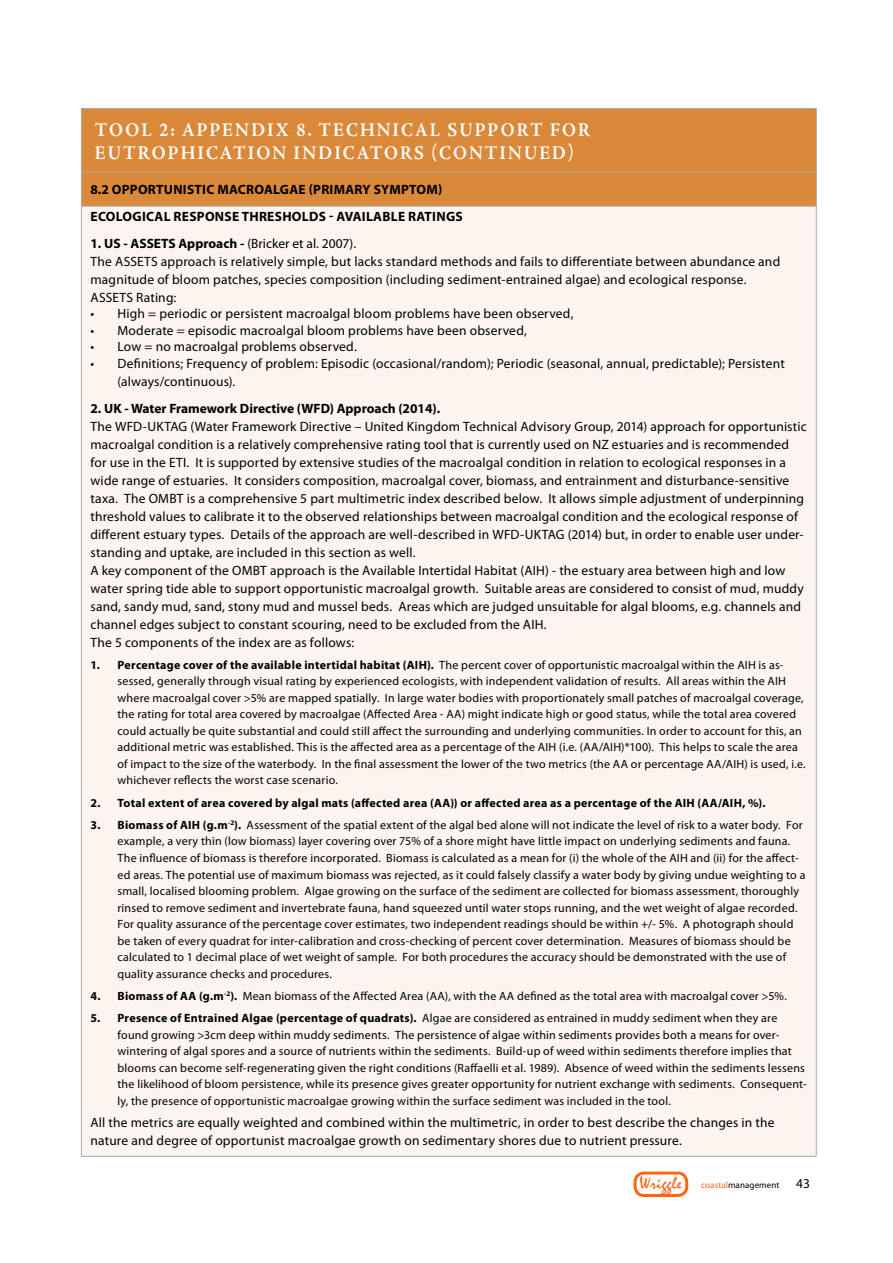
<style>
.page{position:relative;width:893px;height:1263px;background:#fff}
.page>*{position:absolute;margin:0;border:0;box-sizing:border-box;transform-origin:0 0}
.t1{font:700 19.5px/23.4px "Adobe Jenson Pro";letter-spacing:.12em;color:#fff;scale:.9 1}
.t2{font:13.5px/18px "Myriad Pro";letter-spacing:.015em;color:#000}
.t3{font:700 13.5px "Myriad Pro";color:#000}
.t4{font:12px/16.5px "Myriad Pro";letter-spacing:.02em;color:#000}
.t5{font:700 12px "Myriad Pro";letter-spacing:.025em;color:#000}
.t6{font:9px "Myriad Pro";letter-spacing:.01em;color:#000}
.s1{font-weight:700}
.s2{font-family:"Mistral";font-size:18px;color:#ff6514}
.s3{color:#ff6514}
.s4{font-size:13.5px}
</style>
<div class="page">
<div style="left:634px;top:1171px;width:54px;height:26px;border:3px solid #ff6514;border-radius:9px"></div>
<div style="left:82px;top:109px;width:734px;height:97px;background:#da893b"></div>
<div style="left:81px;top:206px;width:735px;height:950px;background:#fcf5ef"></div>
<hr style="left:81px;top:108px;width:736px;height:1px;background:#a7a9ac">
<hr style="left:81px;top:109px;width:1px;height:63px;background:#a7a9ac">
<hr style="left:816px;top:109px;width:1px;height:63px;background:#a7a9ac">
<hr style="left:81px;top:172px;width:736px;height:1px;background:#a7a9ac">
<hr style="left:81px;top:173px;width:1px;height:33px;background:#a7a9ac">
<hr style="left:816px;top:173px;width:1px;height:33px;background:#a7a9ac">
<hr style="left:81px;top:206px;width:736px;height:1px;background:#a7a9ac">
<hr style="left:81px;top:207px;width:1px;height:949px;background:#a7a9ac">
<hr style="left:816px;top:207px;width:1px;height:949px;background:#a7a9ac">
<hr style="left:81px;top:1156px;width:736px;height:1px;background:#a7a9ac">
<h1 class="t1" style="left:95px;top:118px;width:24px">TOO</h1>
<h1 class="t1" style="left:95px;top:118px;width:552px;text-indent:47px">L 2: APPEN DIX 8. TECHNICAL SUPPORT FOR<br>EUTROPHICATION</h1>
<h1 class="t1" style="left:294px;top:142px;width:165px">INDICATO RS (CONTIN</h1>
<h1 class="t1" style="left:524px;top:142px;width:57px">UED)</h1>
<p class="t3" style="left:90px;top:181px;width:41px">8.2 Opport</p>
<p class="t3" style="left:164px;top:181px;width:18px">unistic</p>
<p class="t3" style="left:217px;top:181px;width:15px">Macroal</p>
<p class="t3" style="left:280px;top:181px;width:51px">gae (Primar</p>
<p class="t3" style="left:363px;top:181px;width:34px">y Symptom</p>
<p class="t3" style="left:438px;top:181px;width:6px">)</p>
<p class="t3" style="left:91px;top:208px;width:17px">Ecolo</p>
<p class="t3" style="left:133px;top:208px;width:18px">gical</p>
<p class="t3" style="left:174px;top:208px;width:18px">Response</p>
<p class="t3" style="left:242px;top:208px;width:60px">Thresholds</p>
<p class="t3" style="left:329px;top:208px;width:18px">- Available</p>
<p class="t3" style="left:408px;top:208px;width:12px">Ratin</p>
<p class="t3" style="left:446px;top:208px;width:17px">gs</p>
<p class="t2" style="left:90px;top:234px;width:691px"><span class="s1">1. US - ASSETS Approach -</span> (Bricker et al. 2007).<br>The ASSETS approach is relatively simple, but lacks standard methods and fails to differentiate between abundance and magnitude of bloom patches, species composition (including sediment-entrained algae) and ecological response.<br>ASSETS Rating:</p>
<p class="t2" style="left:90px;top:305px;width:485px">• High = periodic or persistent macroalgal bloom problems have been observed,</p>
<p class="t2" style="left:90px;top:321px;width:438px">• Moderate = episodic macroalgal bloom problems have been observed,</p>
<p class="t2" style="left:90px;top:338px;width:268px">• Low = no macroalgal problems observed.</p>
<p class="t2" style="left:117px;top:354px;width:669px;text-indent:-27px">• Definitions; Frequency of problem: Episodic (occasional/random); Periodic (seasonal, annual, predictable); Persistent (always/continuous).</p>
<p class="t3" style="left:90px;top:399px;width:351px">2. UK - Water Framework Directive (WFD) Approach (2014).</p>
<p class="t2" style="left:90px;top:417px;width:718px">The WFD-UKTAG (Water Framework Directive – United Kingdom Technical Advisory Group, 2014) approach for opportunistic macroalgal condition is a relatively comprehensive rating tool that is currently used on NZ estuaries and is recommended for use in the ETI. It is supported by extensive studies of the macroalgal condition in relation to ecological responses in a wide range of estuaries. It considers composition, macroalgal cover, biomass, and entrainment and disturbance-sensitive taxa. The OMBT is a comprehensive 5 part multimetric index described below. It allows simple adjustment of underpinning threshold values to calibrate it to the observed relationships between macroalgal condition and the ecological response of different estuary types. Details of the approach are well-described in WFD-UKTAG (2014) but, in order to enable user under&shy;standing and uptake, are included in this section as well.<br>A key component of the OMBT approach is the Available Intertidal Habitat (AIH) - the estuary area between high and low water spring tide able to support opportunistic macroalgal growth. Suitable areas are considered to consist of mud, muddy sand, sandy mud, sand, stony mud and mussel beds. Areas which are judged unsuitable for algal blooms, e.g. channels and channel edges subject to constant scouring, need to be excluded from the AIH.<br>The 5 components of the index are as follows:</p>
<p class="t4" style="left:117px;top:656px;width:690px;text-indent:-27px"><span class="s1">1. Percentage cover of the available intertidal habitat (AIH).</span> The percent cover of opportunistic macroalgal within the AIH is as&shy;sessed, generally through visual rating by experienced ecologists, with independent validation of results. All areas within the AIH where macroalgal cover &gt;5% are mapped spatially. In large water bodies with proportionately small patches of macroalgal coverage, the rating for total area covered by macroalgae (Affected Area - AA) might indicate high or good status, while the total area covered could actually be quite substantial and could still affect the surrounding and underlying communities. In order to account for this, an additional metric was established. This is the affected area as a percentage of the AIH (i.e. (AA/AIH)*100). This helps to scale the area of impact to the size of the waterbody. In the final assessment the lower of the two metrics (the AA or percentage AA/AIH) is used, i.e. whichever reflects the worst case scenario.</p>
<p class="t5" style="left:90px;top:795px;width:676px">2. Total extent of area covered by algal mats (affected area (AA)) or affected area as a percentage of the AIH (AA/AIH, %).</p>
<p class="t4" style="left:117px;top:816px;width:689px;text-indent:-27px"><span class="s1">3. Biomass of AIH (g.m</span><sup>-2</sup><span class="s1">).</span> Assessment of the spatial extent of the algal bed alone will not indicate the level of risk to a water body. For example, a very thin (low biomass) layer covering over 75% of a shore might have little impact on underlying sediments and fauna.<br>The influence of biomass is therefore incorporated. Biomass is calculated as a mean for (i) the whole of the AIH and (ii) for the affect&shy;ed areas. The potential use of maximum biomass was rejected, as it could falsely classify a water body by giving undue weighting to a small, localised blooming problem. Algae growing on the surface of the sediment are collected for biomass assessment, thoroughly rinsed to remove sediment and invertebrate fauna, hand squeezed until water stops running, and the wet weight of algae recorded.<br>For quality assurance of the percentage cover estimates, two independent readings should be within +/- 5%. A photograph should be taken of every quadrat for inter-calibration and cross-checking of percent cover determination. Measures of biomass should be calculated to 1 decimal place of wet weight of sample. For both procedures the accuracy should be demonstrated with the use of quality assurance checks and procedures.</p>
<p class="t4" style="left:90px;top:987px;width:698px"><span class="s1">4. Biomass of AA (g.m</span><sup>-2</sup><span class="s1">).</span> Mean biomass of the Affected Area (AA), with the AA defined as the total area with macroalgal cover &gt;5%.</p>
<p class="t4" style="left:117px;top:1009px;width:691px;text-indent:-27px"><span class="s1">5. Presence of Entrained Algae (percentage of quadrats).</span> Algae are considered as entrained in muddy sediment when they are found growing &gt;3cm deep within muddy sediments. The persistence of algae within sediments provides both a means for over&shy;wintering of algal spores and a source of nutrients within the sediments. Build-up of weed within sediments therefore implies that blooms can become self-regenerating given the right conditions (Raffaelli et al. 1989). Absence of weed within the sediments lessens the likelihood of bloom persistence, while its presence gives greater opportunity for nutrient exchange with sediments. Consequent&shy;ly, the presence of opportunistic macroalgae growing within the surface sediment was included in the tool.</p>
<p class="t2" style="left:90px;top:1113px;width:686px">All the metrics are equally weighted and combined within the multimetric, in order to best describe the changes in the nature and degree of opportunist macroalgae growth on sedimentary shores due to nutrient pressure.</p>
<p class="t6" style="left:640px;top:1179px;width:172px"><span class="s2">Wriggle</span> <span class="s3">coastal</span>management <span class="s4">43</span></p>
</div>
